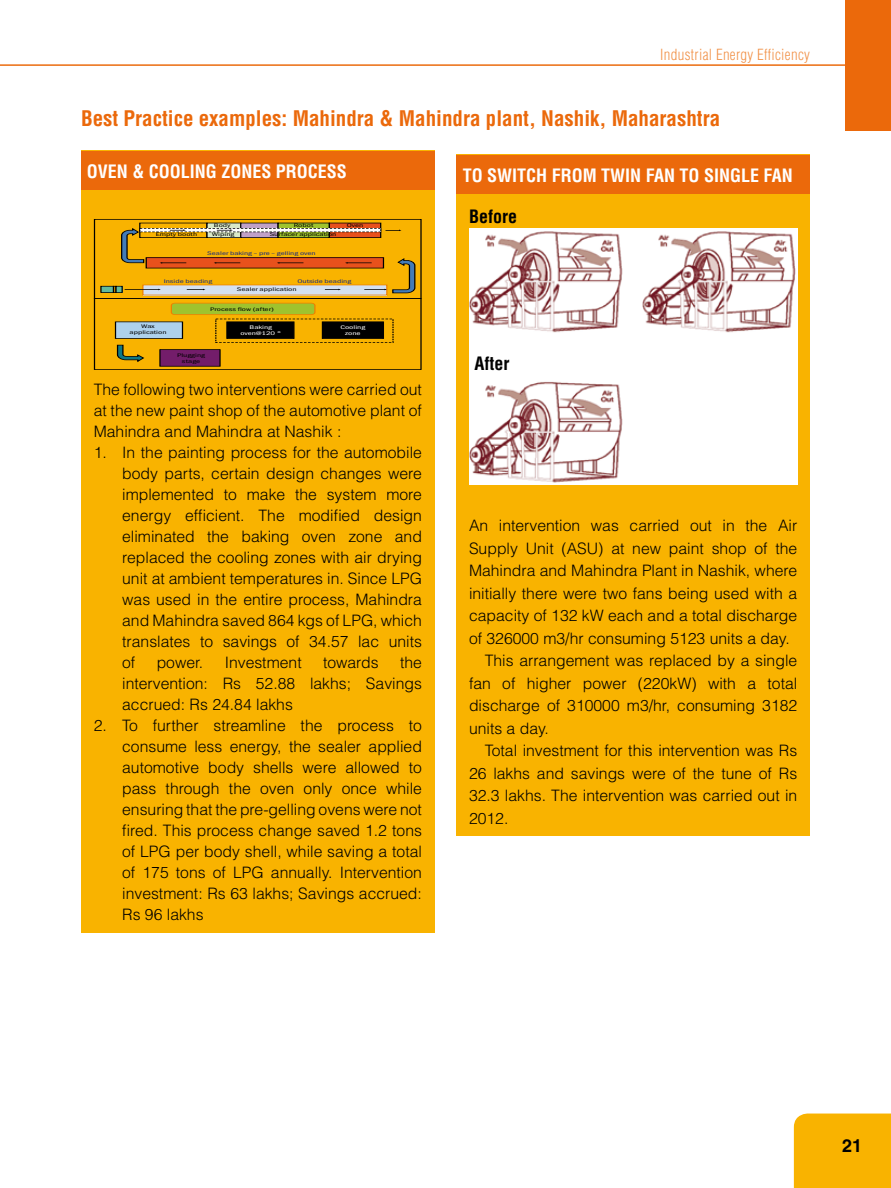
<style>
.page{position:relative;width:891px;height:1188px;background:#fff}
.page>*{position:absolute;margin:0;border:0;box-sizing:border-box;transform-origin:0 0}
.t1{font:700 condensed 21px "Helvetica";color:#eb690b}
.t2{font:700 condensed 18px "Helvetica";color:#fff}
.t3{font:700 condensed 18px "Helvetica";color:#000}
.t4{font:700 18px "Helvetica";color:#000}
.t5{font:300 15.75px/21px "Helvetica";color:#000;text-align:justify}
.t6{font:300 condensed 15px "Helvetica";letter-spacing:.02em;color:#f19249}
.t7{font:5.4px/6.3px "Franklin Gothic Cond";color:#000;text-align:center;scale:1.67 1}
.t8{font:5.4px "Franklin Gothic Cond";color:#162983;scale:1.67 1}
.t9{font:5.4px/6.3px "Franklin Gothic Cond";color:#fff;text-align:center;scale:1.67 1}
</style>
<div class="page">
<hr style="left:0;top:65px;width:849px;height:1px;background:#eb690b">
<div style="left:794px;top:1114px;width:97px;height:74px;background:#f9b300"></div>
<div style="left:846px;top:0;width:45px;height:131px;background:#eb690b"></div>
<div style="left:81px;top:150px;width:354px;height:783px;background:#f9b300"></div>
<div style="left:456px;top:155px;width:354px;height:681px;background:#f9b300"></div>
<div style="left:81px;top:151px;width:354px;height:39px;background:#eb690b"></div>
<div style="left:456px;top:155px;width:354px;height:39px;background:#eb690b"></div>
<svg style="left:94px;top:223px;width:328px;height:147px"></svg>
<svg style="left:207px;top:223px;width:34px;height:15px"></svg>
<div style="left:207px;top:223px;width:34px;height:15px;border:1px solid #000"></div>
<svg style="left:241px;top:223px;width:37px;height:15px"></svg>
<div style="left:241px;top:223px;width:37px;height:15px;border:1px solid #000"></div>
<svg style="left:278px;top:223px;width:51px;height:15px"></svg>
<div style="left:278px;top:223px;width:52px;height:15px;border:1px solid #000"></div>
<svg style="left:329px;top:223px;width:52px;height:15px"></svg>
<div style="left:329px;top:223px;width:52px;height:15px;border:1px solid #000"></div>
<div style="left:146px;top:258px;width:237px;height:10px;background:#e8511c"></div>
<div style="left:143px;top:285px;width:244px;height:10px;background:#d4e1f1"></div>
<div style="left:101px;top:286px;width:13px;height:6px;background:#63ba9e"></div>
<div style="left:101px;top:286px;width:13px;height:7px;border:1px solid #000"></div>
<svg style="left:113px;top:286px;width:7px;height:7px"></svg>
<div style="left:116px;top:286px;width:6px;height:7px;border:1px solid #000"></div>
<hr style="left:125px;top:289px;width:34px;height:1px;background:#000">
<svg style="left:187px;top:289px;width:18px;height:1px"></svg>
<svg style="left:160px;top:262px;width:26px;height:2px"></svg>
<svg style="left:214px;top:262px;width:26px;height:2px"></svg>
<svg style="left:277px;top:262px;width:26px;height:2px"></svg>
<svg style="left:386px;top:230px;width:15px;height:1px"></svg>
<svg style="left:170px;top:229px;width:16px;height:2px"></svg>
<svg style="left:217px;top:229px;width:16px;height:2px"></svg>
<svg style="left:121px;top:228px;width:23px;height:35px"></svg>
<svg style="left:325px;top:258px;width:90px;height:35px"></svg>
<svg style="left:117px;top:345px;width:27px;height:17px"></svg>
<svg style="left:171px;top:303px;width:144px;height:12px;background:#a9bb28"></svg>
<div style="left:227px;top:322px;width:67px;height:17px;background:#000;border:1px solid #000"></div>
<div style="left:115px;top:322px;width:68px;height:17px;background:#aed1ec;border:1px solid #000"></div>
<div style="left:160px;top:349px;width:60px;height:17px;background:#731d6a;border:1px solid #000"></div>
<div style="left:322px;top:322px;width:62px;height:17px;background:#000;border:1px solid #000"></div>
<div style="left:94px;top:219px;width:327px;height:80px;border:1px solid #000"></div>
<img style="left:469px;top:229px;width:328px;height:255px">
<p class="t6" style="left:660px;top:45px;width:151px">Industrial Energy Efficiency</p>
<h1 class="t1" style="left:81px;top:105px;width:641px">Best Practice examples: Mahindra &amp; Mahindra plant, Nashik, Maharashtra</h1>
<p class="t2" style="left:87px;top:160px;width:82px">Oven &amp; Cooli</p>
<p class="t2" style="left:195px;top:160px;width:92px">ng zones proce</p>
<p class="t2" style="left:327px;top:160px;width:22px">ss</p>
<p class="t2" style="left:463px;top:164px;width:45px">To switc</p>
<p class="t2" style="left:536px;top:164px;width:204px">h from Twin fan to Single</p>
<p class="t2" style="left:764px;top:164px;width:31px">fa n</p>
<p class="t7" style="left:214px;top:223px;width:12px">Body</p>
<p class="t7" style="left:294px;top:223px;width:13px">Robot</p>
<p class="t7" style="left:347px;top:223px;width:11px">Oven</p>
<p class="t8" style="left:207px;top:252px;width:66px">Sealer baking – pre – gelling oven</p>
<p class="t8" style="left:164px;top:280px;width:31px">Inside beading</p>
<p class="t8" style="left:297px;top:280px;width:34px">Outside beading</p>
<p class="t7" style="left:237px;top:287px;width:37px">Sealer application</p>
<p class="t7" style="left:210px;top:306px;width:40px">Process flow (after)</p>
<p class="t7" style="left:130px;top:323px;width:24px">Wax application</p>
<p class="t7" style="left:177px;top:352px;width:18px">Plugging stage</p>
<p class="t7" style="left:156px;top:232px;width:26px">Empty booth</p>
<p class="t7" style="left:212px;top:232px;width:15px">Wiping</p>
<p class="t7" style="left:270px;top:232px;width:41px">Surfacer application</p>
<p class="t9" style="left:240px;top:324px;width:26px">Baking oven@120 °</p>
<p class="t9" style="left:340px;top:324px;width:16px">Cooling zone</p>
<p class="t5" style="left:94px;top:379px;width:330px">The following two interventions were carried out at the new paint shop of the automotive plant of Mahindra and Mahindra at Nashik :</p>
<p class="t5" style="left:122px;top:442px;width:301px;text-indent:-29px">1. In the painting process for the automobile body parts, certain design changes were implemented to make the system more energy efficient. The modified design eliminated the baking oven zone and replaced the cooling zones with air drying unit at ambient temperatures in. Since LPG was used in the entire process, Mahindra and Mahindra saved 864 kgs of LPG, which translates to savings of 34.57 lac units of</p>
<p class="t5" style="left:122px;top:652px;width:301px;text-indent:278px">the intervention: Rs 52.88 lakhs; Savings accrued: Rs 24.84 lakhs</p>
<p class="t5" style="left:122px;top:715px;width:301px;text-indent:-29px">2. To further streamline the process to consume less energy, the sealer applied automotive body shells were allowed to pass through the oven only once while ensuring that the pre-gelling ovens were not fired. This process change saved 1.2 tons of LPG per body shell, while saving a total of 175 tons of LPG annually. Intervention investment: Rs 63 lakhs; Savings accrued:<br>Rs 96 lakhs</p>
<p class="t5" style="left:157px;top:652px;width:48px">power.</p>
<p class="t5" style="left:225px;top:652px;width:79px">Investment</p>
<p class="t5" style="left:323px;top:652px;width:57px">towards</p>
<p class="t3" style="left:469px;top:205px;width:50px">Before</p>
<p class="t3" style="left:475px;top:352px;width:37px">After</p>
<p class="t5" style="left:469px;top:515px;width:330px">An intervention was carried out in the Air</p>
<p class="t5" style="left:469px;top:537px;width:330px">Supply Unit (ASU) at new paint shop of the</p>
<p class="t5" style="left:469px;top:560px;width:330px">Mahindra and Mahindra Plant in Nashik, where</p>
<p class="t5" style="left:469px;top:582px;width:330px">initially there were two fans being used with a</p>
<p class="t5" style="left:469px;top:605px;width:330px">capacity of 132 kW each and a total discharge</p>
<p class="t5" style="left:469px;top:627px;width:322px">of 326000 m3/hr consuming 5123 units a day.</p>
<p class="t5" style="left:485px;top:650px;width:314px">This arrangement was replaced by a single</p>
<p class="t5" style="left:469px;top:672px;width:330px">fan of higher power (220kW) with a total</p>
<p class="t5" style="left:469px;top:695px;width:330px">discharge of 310000 m3/hr, consuming 3182</p>
<p class="t5" style="left:469px;top:717px;width:81px">units a day.</p>
<p class="t5" style="left:485px;top:740px;width:314px">Total investment for this intervention was Rs</p>
<p class="t5" style="left:469px;top:762px;width:330px">26 lakhs and savings were of the tune of Rs</p>
<p class="t5" style="left:469px;top:785px;width:330px">32.3 lakhs. The intervention was carried out in</p>
<p class="t5" style="left:469px;top:807px;width:41px">2012.</p>
<p class="t4" style="left:842px;top:1135px;width:22px">21</p>
</div>
